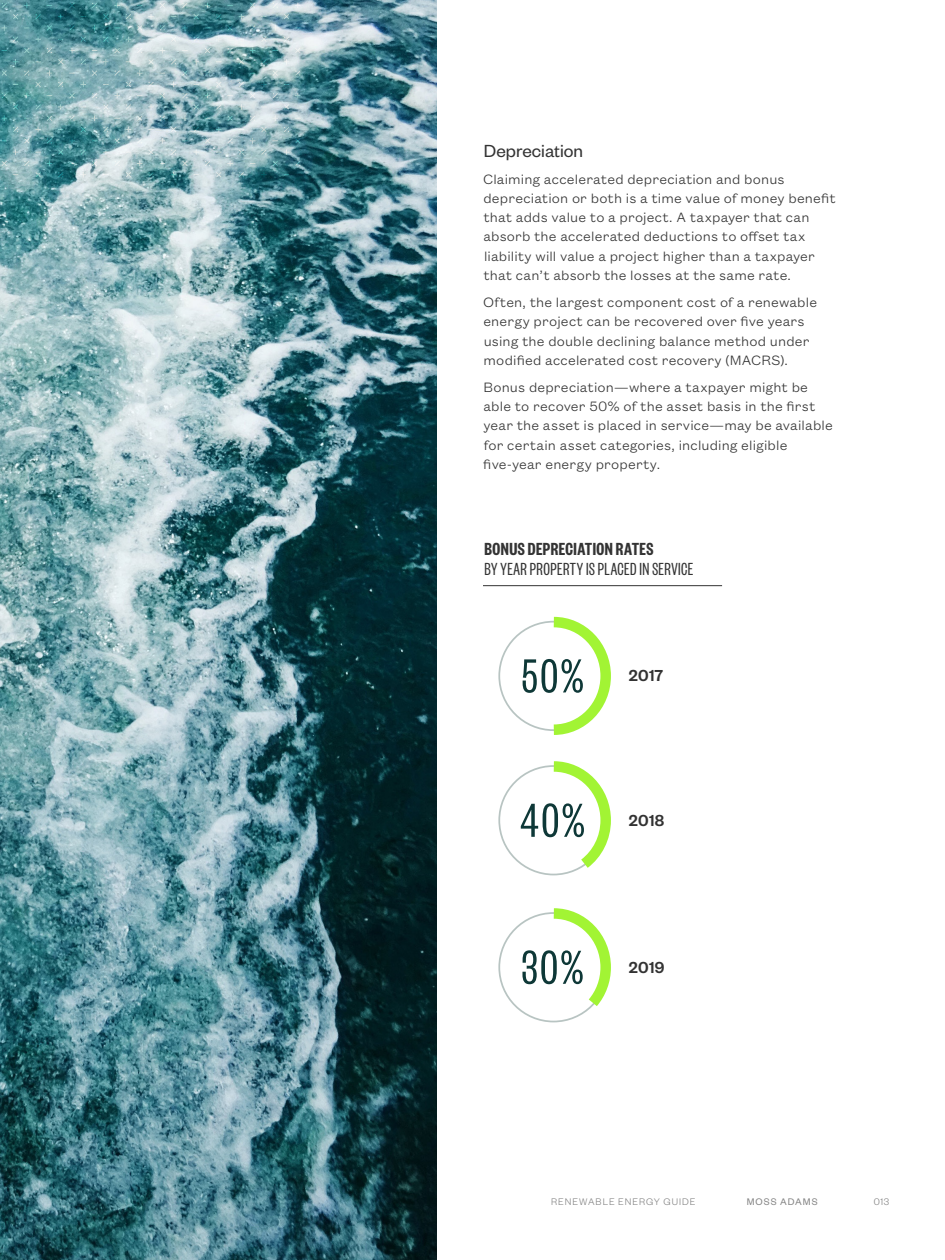
<style>
.page{position:relative;width:945px;height:1260px;background:#fff}
.page>*{position:absolute;margin:0;border:0;box-sizing:border-box;transform-origin:0 0}
.DC___2_Center{font:52.5px "Founders Grotesk X Cond";color:#0e3837}
.H4__Left_RuleBelow{font:19.25px "Founders Grotesk X Cond";letter-spacing:.025em;color:#333}
.H4__Left{font:600 19.25px "Founders Grotesk X Cond";letter-spacing:.025em;color:#333}
.H6__Left{font:19.25px "Founders Grotesk";color:#333}
.DC__Body2{font:500 17.5px "Founders Grotesk";letter-spacing:.02em;color:#333}
.BC__Left{font:300 14.88px/19.2px "Founders Grotesk Text";letter-spacing:.01em;color:#333}
.t1{font:300 10.5px "Founders Grotesk";letter-spacing:.095em;color:#858585}
.t2{font:10.5px "Founders Grotesk";letter-spacing:.1em;color:#858585}
</style>
<div class="page">
<img style="left:0;top:0;width:437px;height:1260px">
<svg style="left:0;top:0;width:302px;height:181px;background:#7fa9b1"></svg>
<hr style="left:483px;top:585px;width:239px;height:1px;background:#333">
<svg style="left:543px;top:616px;width:68px;height:119px"></svg>
<svg style="left:543px;top:761px;width:68px;height:115px"></svg>
<svg style="left:543px;top:908px;width:68px;height:110px"></svg>
<p class="H6__Left" style="left:484px;top:139px;width:101px">Depreciation</p>
<p class="BC__Left" style="left:483px;top:168px;width:354px">Claiming accelerated depreciation and bonus depreciation or both is a time value of money benefit that adds value to a project. A taxpayer that can absorb the accelerated deductions to offset tax liability will value a project higher than a taxpayer that can’t absorb the losses at the same rate.</p>
<p class="BC__Left" style="left:483px;top:292px;width:336px">Often, the largest component cost of a renewable energy project can be recovered over five years using the double declining balance method under modified accelerated cost recovery (MACRS).</p>
<p class="BC__Left" style="left:483px;top:376px;width:351px">Bonus depreciation—where a taxpayer might be able to recover 50% of the asset basis in the first year the asset is placed in service—may be available for certain asset categories, including eligible five-year energy property.</p>
<p class="H4__Left" style="left:485px;top:538px;width:170px">BONUS DEPRECIATION RATES</p>
<p class="H4__Left_RuleBelow" style="left:484px;top:558px;width:210px">BY YEAR PROPERTY IS PLACED IN SERVICE</p>
<p class="DC___2_Center" style="left:522px;top:646px;width:64px">50%</p>
<p class="DC___2_Center" style="left:521px;top:791px;width:66px">40%</p>
<p class="DC___2_Center" style="left:522px;top:938px;width:63px">30%</p>
<p class="DC__Body2" style="left:629px;top:665px;width:36px">2017</p>
<p class="DC__Body2" style="left:629px;top:809px;width:37px">2018</p>
<p class="DC__Body2" style="left:629px;top:956px;width:37px">2019</p>
<p class="t1" style="left:551px;top:1195px;width:146px">RENEWABLE ENERGY GUIDE</p>
<p class="t2" style="left:747px;top:1195px;width:73px">MOSS ADAMS</p>
<p class="t1" style="left:874px;top:1195px;width:17px">013</p>
</div>
